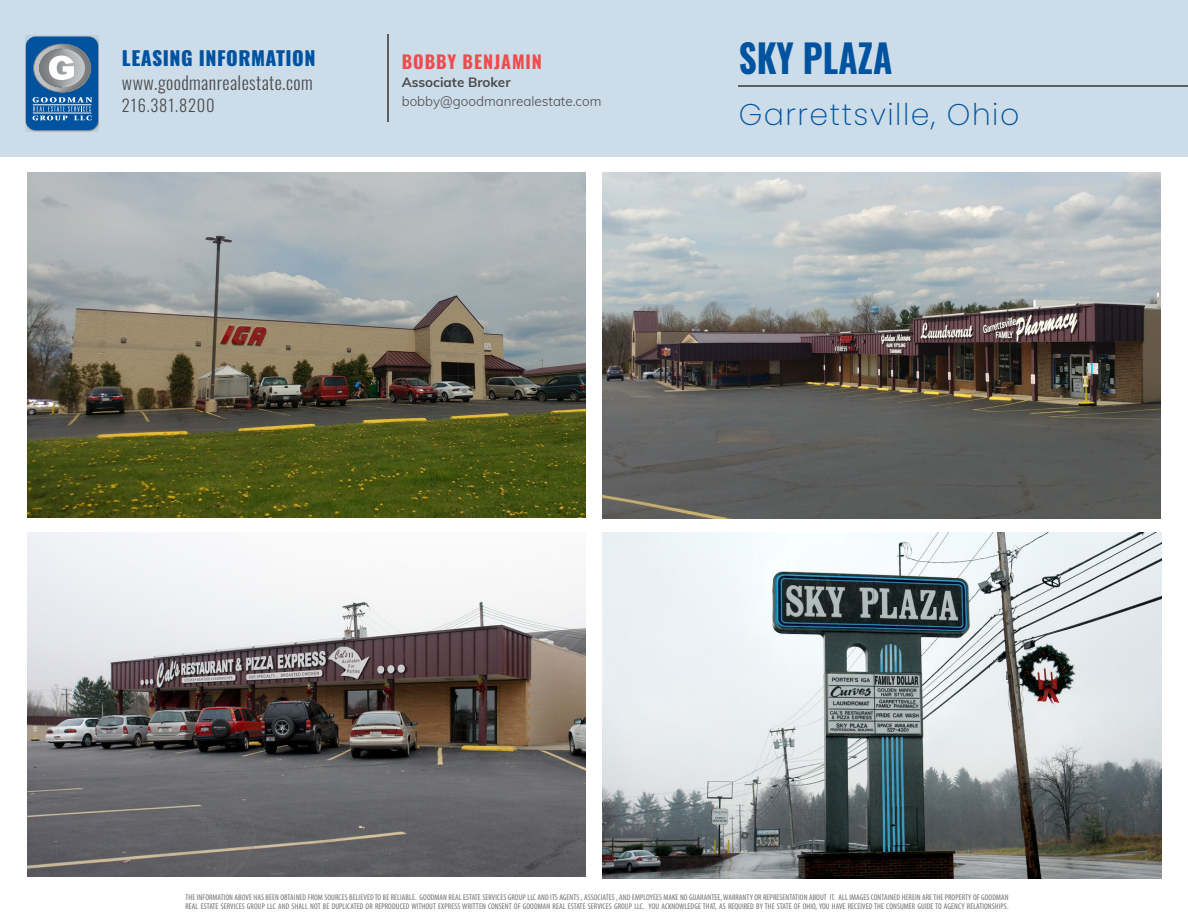
<style>
.page{position:relative;width:1188px;height:918px;background:#fff}
.page>*{position:absolute;margin:0;border:0;box-sizing:border-box;transform-origin:0 0}
.t1{font:700 39px "Oswald";color:#00539f;scale:.9 1}
.t2{font:200 30px "Poppins";letter-spacing:.05em;color:#00539f}
.t3{font:800 19.5px "Oswald";letter-spacing:.025em;color:#0153a0}
.t4{font:300 18px "Oswald";letter-spacing:.025em;color:#4c4c4c}
.t5{font:700 18px "Oswald";letter-spacing:.05em;color:#f04b4c}
.t6{font:300 16.5px "Oswald";letter-spacing:.05em;color:#4c4c4c}
.t7{font:300 13.5px "Muli";color:#4a4b4c}
.t8{font:700 13.5px "Muli";color:#4a4b4c}
.t9{font:condensed 8.25px/9px "Myriad Pro";letter-spacing:.01em;color:#6c6d70}
</style>
<div class="page">
<div style="left:0;top:0;width:1188px;height:156px;background:#ccdce9"></div>
<hr style="left:388px;top:35px;width:1px;height:87px;background:#5d5d5d">
<hr style="left:738px;top:85px;width:450px;height:2px;background:#5d5d5d">
<svg style="left:26px;top:36px;width:72px;height:96px"></svg>
<div style="left:26px;top:37px;width:72px;height:93px;background:#0153a0;border-radius:10px"></div>
<svg style="left:33px;top:44px;width:59px;height:76px"></svg>
<div style="left:34px;top:44px;width:57px;height:48px;border:1px solid #808284;border-radius:50%"></div>
<img style="left:602px;top:172px;width:559px;height:346px">
<img style="left:27px;top:172px;width:559px;height:346px">
<img style="left:602px;top:532px;width:559px;height:346px">
<img style="left:27px;top:532px;width:559px;height:345px">
<h3 class="t3" style="left:122px;top:48px;width:195px">LEASING INFORMATION</h3>
<h1 class="t1" style="left:739px;top:37px;width:172px">SKY PLAZA</h1>
<h2 class="t2" style="left:739px;top:97px;width:282px">Garrettsville, Ohio</h2>
<h3 class="t5" style="left:402px;top:52px;width:142px">BOBBY BENJAMIN</h3>
<h3 class="t7" style="left:402px;top:91px;width:201px">bobby@goodmanrealestate.com</h3>
<h3 class="t4" style="left:122px;top:66px;width:192px">www.goodmanrealestate.com</h3>
<h3 class="t6" style="left:122px;top:91px;width:94px">216.381.8200</h3>
<h3 class="t8" style="left:402px;top:73px;width:110px">Associate Broker</h3>
<p class="t9" style="left:185px;top:893px;width:825px">THE INFORMATION ABOVE HAS BEEN OBTAINED FROM SOURCES BELIEVED TO BE RELIABLE. GOODMAN REAL ESTATE SERVICES GROUP LLC AND ITS AGENTS , ASSOCIATES , AND EMPLOYEES MAKE NO GUARANTEE, WARRANTY OR REPRESENTATION ABOUT IT. ALL IMAGES CONTAINED HEREIN ARE THE PROPERTY OF GOODMAN<br>REAL ESTATE SERVICES GROUP LLC AND SHALL NOT BE DUPLICATED OR REPRODUCED WITHOUT EXPRESS WRITTEN CONSENT OF GOODMAN REAL ESTATE SERVICES GROUP LLC. YOU ACKNOWLEDGE THAT, AS REQUIRED BY THE STATE OF OHIO, YOU HAVE RECEIVED THE CONSUMER GUIDE TO AGENCY RELATIONSHIPS.</p>
</div>
